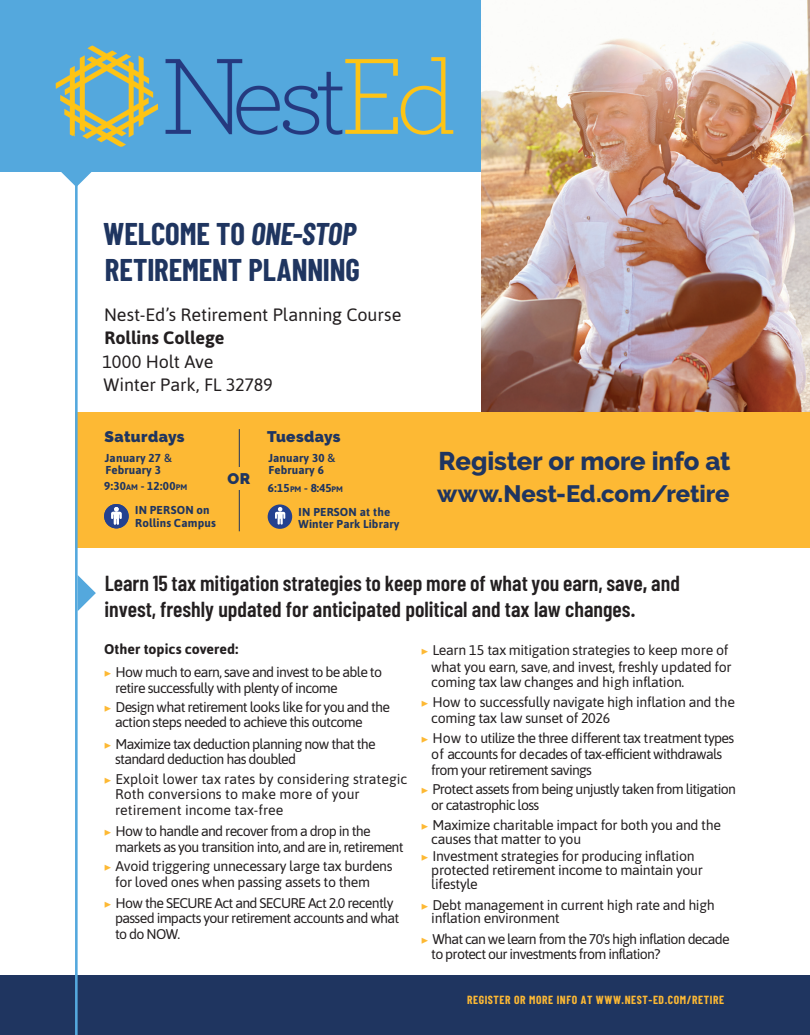
<style>
.page{position:relative;width:810px;height:1035px;background:#fff}
.page>*{position:absolute;margin:0;border:0;box-sizing:border-box;transform-origin:0 0}
.t1{font:700 30.62px/36.1px "Barlow Condensed";letter-spacing:-.005em;color:#1f3560}
.t2{font:800 25.5px "Raleway";letter-spacing:-.005em;color:#1f3560}
.t3{font:800 23.62px "Raleway";letter-spacing:-.005em;color:#1f3560}
.t4{font:600 21.75px/25.5px "Barlow Condensed";color:#231f20}
.t5{font:17.88px/23.6px "Asap";letter-spacing:-.01em;color:#231f20}
.t6{font:900 15.38px "Raleway";letter-spacing:.025em;color:#1f3560}
.t7{font:14px/15.6px "Asap";letter-spacing:-.05em;color:#231f20}
.t8{font:14px/13.9px "Asap";letter-spacing:-.025em;color:#231f20}
.t9{font:14px/19.2px "Asap";color:#231f20}
.t10{font:14px/13.9px "Asap";letter-spacing:-.025em;color:#231f20}
.t11{font:700 11.5px/11.8px "Asap";letter-spacing:.01em;color:#1f3560}
.t12{font:700 11.5px "Barlow Condensed";letter-spacing:.05em;color:#fdb934}
.t13{font:700 11.5px/23.9px "Asap";color:#1f3560}
.s1{font-style:italic}
.s2{font-weight:700}
.s3{font-family:"Raleway";font-weight:600}
.s4{font-size:8px}
.s5{font-style:inherit}
.s6{font-family:"Minion Pro";font-size:12.75px;color:#fdb934}
.s7{font-family:"Barlow Condensed"}
</style>
<div class="page">
<div style="left:0;top:976px;width:810px;height:59px;background:#1f3560"></div>
<div style="left:0;top:0;width:810px;height:171px;background:#54a8dd"></div>
<img style="left:482px;top:0;width:328px;height:412px">
<svg style="left:49px;top:171px;width:55px;height:15px"></svg>
<img style="left:56px;top:45px;width:397px;height:102px">
<img style="left:62px;top:132px;width:29px;height:15px">
<svg style="left:78px;top:575px;width:18px;height:36px"></svg>
<div style="left:75px;top:412px;width:735px;height:135px;background:#fdb934"></div>
<hr style="left:75px;top:160px;width:3px;height:875px;background:#54a8dd">
<hr style="left:239px;top:429px;width:1px;height:102px;background:#1f3560">
<div style="left:215px;top:467px;width:48px;height:23px;background:#fdb934"></div>
<div style="left:268px;top:504px;width:24px;height:25px;background:#24418f;border-radius:50%"></div>
<div style="left:104px;top:504px;width:25px;height:24px;background:#24418f;border-radius:50%"></div>
<svg style="left:111px;top:507px;width:11px;height:18px"></svg>
<svg style="left:275px;top:507px;width:10px;height:18px"></svg>
<p class="t1" style="left:103px;top:215px;width:258px">WELCOME TO <span class="s1">ONE-STOP<br></span>RETIREMENT PLANNING</p>
<p class="t5" style="left:102px;top:302px;width:300px">Nest-Ed’s Retirement Planning Course<br><span class="s2">Rollins College<br></span>1000 Holt Ave<br>Winter Park, FL 32789</p>
<p class="t6" style="left:105px;top:427px;width:81px">Saturdays</p>
<p class="t11" style="left:105px;top:451px;width:69px">January 27 <span class="s3">&amp;<br></span>February 3</p>
<p class="t13" style="left:135px;top:474px;width:76px;text-indent:-31px">9:30<span class="s4">AM</span> - 12:00<span class="s4">PM<br></span><span class="s5">IN PERSON on</span></p>
<p class="t11" style="left:135px;top:517px;width:82px">Rollins Campus</p>
<p class="t6" style="left:228px;top:470px;width:24px">OR</p>
<p class="t6" style="left:267px;top:427px;width:75px">Tuesdays</p>
<p class="t11" style="left:268px;top:451px;width:69px;line-height:12.1px">January 30 <span class="s3">&amp;<br></span>February 6</p>
<p class="t11" style="left:299px;top:476px;width:93px;line-height:23.9px;text-indent:-31px">6:15<span class="s4">PM</span> <span class="s5">-</span> 8:45<span class="s4">PM<br></span>IN PERSON at <span class="s5">the</span></p>
<p class="t11" style="left:299px;top:518px;width:102px">Winter Park Library</p>
<p class="t2" style="left:439px;top:447px;width:293px">Register or more info at</p>
<p class="t3" style="left:437px;top:480px;width:294px">www.Nest-Ed.com/retire</p>
<p class="t4" style="left:104px;top:570px;width:577px">Learn 15 tax mitigation strategies to keep more of what you earn, save<span class="s2">,</span> and invest, freshly updated for anticipated political and tax law changes.</p>
<p class="t7" style="left:104px;top:636px;width:280px;line-height:23.4px"><span class="s2">Other topics covered:<br></span><span class="s6">▶</span> How much to earn, save and invest to be able to</p>
<p class="t7" style="left:104px;top:677px;width:288px;line-height:19.2px;text-indent:11px">retire successfully with plenty of income<br><span class="s6">▶</span> Design what retirement looks like for you and the</p>
<p class="t7" style="left:104px;top:711px;width:273px;line-height:21.4px;text-align:center">action steps needed to achieve this outcome<br><span class="s6">▶</span> Maximize tax deduction planning now that the</p>
<p class="t9" style="left:104px;top:749px;width:305px;text-indent:11px">standard deduction has doubled<br><span class="s6">▶</span> Exploit lower tax rates by considering strategic</p>
<p class="t9" style="left:115px;top:786px;width:246px;line-height:15.6px">Roth conversions to make more of your retirement income tax-free</p>
<p class="t7" style="left:115px;top:823px;width:290px;text-indent:-11px"><span class="s6">▶</span> How to handle and recover from a drop in the markets as you transition into, and are in, retirement</p>
<p class="t8" style="left:115px;top:858px;width:279px;line-height:15.6px;text-indent:-11px"><span class="s6">▶</span> Avoid triggering unnecessary large tax burdens for loved ones when passing assets to them</p>
<p class="t7" style="left:115px;top:894px;width:286px;text-indent:-11px"><span class="s6">▶</span> How the SECURE Act and SECURE Act 2.0 recently passed impacts your retirement accounts and what to do NOW.</p>
<p class="t8" style="left:421px;top:641px;width:312px;line-height:16.9px;text-align:right"><span class="s6">▶</span> Learn 15 tax mitigation strategies to keep more of what you earn, save<span class="s7">,</span> and invest, freshly updated for</p>
<p class="t8" style="left:421px;top:672px;width:316px;line-height:19.6px;text-indent:11px">coming tax law changes and high inflation.<br><span class="s6">▶</span> How to successfully navigate high inflation and the</p>
<p class="t7" style="left:421px;top:707px;width:315px;line-height:19.6px;text-indent:11px">coming tax law sunset of 2026<br><span class="s6">▶</span> How to utilize the three different tax treatment types</p>
<p class="t7" style="left:431px;top:745px;width:293px;line-height:16px">of accounts for decades of tax-efficient withdrawals from your retirement savings</p>
<p class="t7" style="left:431px;top:781px;width:306px;line-height:16px;text-indent:-11px"><span class="s6">▶</span> Protect assets from being unjustly taken from litigation or catastrophic loss</p>
<p class="t8" style="left:431px;top:817px;width:291px;text-indent:-11px"><span class="s6">▶</span> Maximize charitable impact for both you and the causes that matter to you</p>
<p class="t8" style="left:431px;top:849px;width:273px;text-indent:-11px"><span class="s6">▶</span> Investment strategies for producing inflation protected retirement income to maintain your lifestyle</p>
<p class="t10" style="left:431px;top:897px;width:285px;text-indent:-11px"><span class="s6">▶</span> Debt management in current high rate and high inflation environment</p>
<p class="t7" style="left:431px;top:931px;width:300px;line-height:15.2px;text-indent:-11px"><span class="s6">▶</span> What can we learn from the 70's high inflation decade to protect our investments from inflation?</p>
<p class="t12" style="left:467px;top:992px;width:259px">REGISTER OR MORE INFO AT WWW.NEST-ED.COM/RETIRE</p>
</div>
